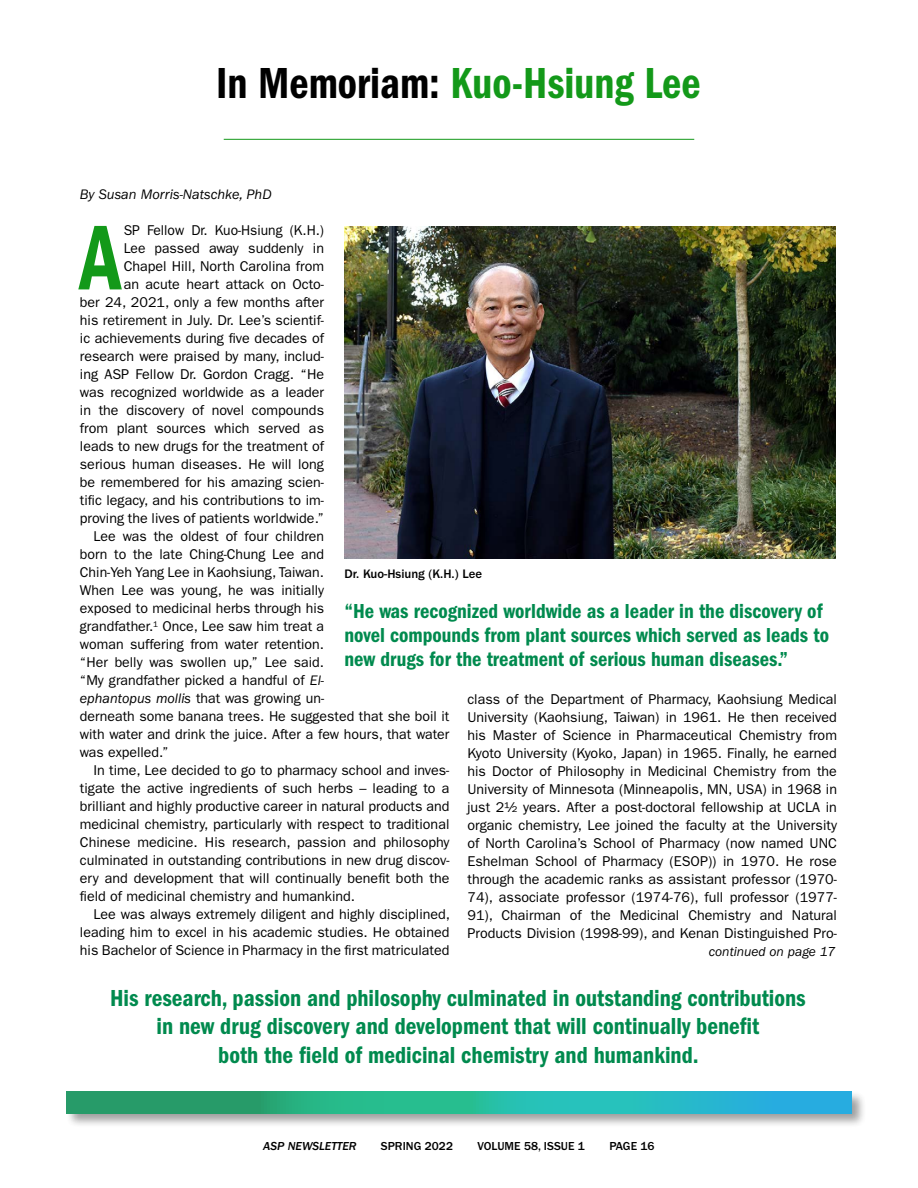
<style>
.page{position:relative;width:918px;height:1188px;background:#fff}
.page>*{position:absolute;margin:0;border:0;box-sizing:border-box;transform-origin:0 0}
.t1{font:95.25px "ITC Franklin Gothic Std Dm Cd";color:#139919;scale:.85 1}
.t2{font:45px "ITC Franklin Gothic Std Dm Cd";color:#139919;scale:.93 1}
.t3{font:24px/28.5px "ITC Franklin Gothic Std Dm Cd";color:#008a4e;text-align:center}
.t4{font:21px/24px "ITC Franklin Gothic Std Dm Cd";color:#008a4e}
.t5{font:14.25px/18px "ITC Franklin Gothic Std";color:#000;text-align:justify}
.t6{font:italic 14.25px "ITC Franklin Gothic Std";color:#000}
.t7{font:italic 13.5px "ITC Franklin Gothic Std";color:#000}
.t8{font:500 12.75px "ITC Franklin Gothic Std";color:#000}
.t9{font:500 12px "ITC Franklin Gothic Std";color:#000}
.t10{font:12px "ITC Franklin Gothic Std Med It";color:#000}
.s1{color:#000}
.s2{font-style:italic}
</style>
<div class="page">
<div style="left:66px;top:1091px;width:800px;height:37px;background:#000;opacity:.45"></div>
<svg style="left:67px;top:1092px;width:784px;height:21px;background:#27b19e"></svg>
<hr style="left:224px;top:139px;width:470px;height:1px;background:#139919">
<img style="left:344px;top:226px;width:492px;height:333px">
<h2 class="t2" style="left:216px;top:58px;width:523px"><span class="s1">In Memoriam:</span> Kuo-Hsiung Lee</h2>
<p class="t6" style="left:80px;top:187px;width:193px">By Susan Morris-Natschke, PhD</p>
<h1 class="t1" style="left:80px;top:203px;width:50px">A</h1>
<p class="t5" style="left:124px;top:222px;width:202px">SP Fellow Dr. Kuo-Hsiung (K.H.)</p>
<p class="t5" style="left:124px;top:240px;width:202px">Lee passed away suddenly in</p>
<p class="t5" style="left:124px;top:258px;width:202px">Chapel Hill, North Carolina from</p>
<p class="t5" style="left:124px;top:276px;width:202px">an acute heart attack on Octo-</p>
<p class="t5" style="left:80px;top:294px;width:246px">ber 24, 2021, only a few months after</p>
<p class="t5" style="left:80px;top:312px;width:246px">his retirement in July. Dr. Lee’s scientif-</p>
<p class="t5" style="left:80px;top:330px;width:246px">ic achievements during five decades of</p>
<p class="t5" style="left:80px;top:348px;width:246px">research were praised by many, includ-</p>
<p class="t5" style="left:80px;top:366px;width:246px">ing ASP Fellow Dr. Gordon Cragg. “He</p>
<p class="t5" style="left:80px;top:384px;width:246px">was recognized worldwide as a leader</p>
<p class="t5" style="left:80px;top:402px;width:246px">in the discovery of novel compounds</p>
<p class="t5" style="left:80px;top:420px;width:246px">from plant sources which served as</p>
<p class="t5" style="left:80px;top:438px;width:246px">leads to new drugs for the treatment of</p>
<p class="t5" style="left:80px;top:456px;width:246px">serious human diseases. He will long</p>
<p class="t5" style="left:80px;top:474px;width:246px">be remembered for his amazing scien-</p>
<p class="t5" style="left:80px;top:492px;width:246px">tific legacy, and his contributions to im-</p>
<p class="t5" style="left:80px;top:510px;width:246px">proving the lives of patients worldwide.”</p>
<p class="t5" style="left:93px;top:528px;width:232px">Lee was the oldest of four children</p>
<p class="t5" style="left:80px;top:546px;width:246px">born to the late Ching-Chung Lee and</p>
<p class="t5" style="left:80px;top:564px;width:246px">Chin-Yeh Yang Lee in Kaohsiung, Taiwan.</p>
<p class="t5" style="left:80px;top:582px;width:246px">When Lee was young, he was initially</p>
<p class="t5" style="left:80px;top:600px;width:246px">exposed to medicinal herbs through his</p>
<p class="t5" style="left:80px;top:618px;width:246px">grandfather.<sup>1</sup> Once, Lee saw him treat a</p>
<p class="t5" style="left:80px;top:636px;width:246px">woman suffering from water retention.</p>
<p class="t5" style="left:80px;top:654px;width:246px">“Her belly was swollen up,” Lee said.</p>
<p class="t5" style="left:80px;top:672px;width:246px">“My grandfather picked a handful of <span class="s2">El-</span></p>
<p class="t5" style="left:80px;top:690px;width:246px"><span class="s2">ephantopus mollis</span> that was growing un-</p>
<p class="t5" style="left:80px;top:708px;width:371px">derneath some banana trees. He suggested that she boil it</p>
<p class="t5" style="left:80px;top:726px;width:371px">with water and drink the juice. After a few hours, that water</p>
<p class="t5" style="left:80px;top:744px;width:90px">was expelled.”</p>
<p class="t5" style="left:93px;top:762px;width:358px">In time, Lee decided to go to pharmacy school and inves-</p>
<p class="t5" style="left:80px;top:780px;width:371px">tigate the active ingredients of such herbs – leading to a</p>
<p class="t5" style="left:80px;top:798px;width:371px">brilliant and highly productive career in natural products and</p>
<p class="t5" style="left:80px;top:816px;width:371px">medicinal chemistry, particularly with respect to traditional</p>
<p class="t5" style="left:80px;top:834px;width:371px">Chinese medicine. His research, passion and philosophy</p>
<p class="t5" style="left:80px;top:852px;width:371px">culminated in outstanding contributions in new drug discov-</p>
<p class="t5" style="left:80px;top:870px;width:371px">ery and development that will continually benefit both the</p>
<p class="t5" style="left:80px;top:888px;width:277px">field of medicinal chemistry and humankind.</p>
<p class="t5" style="left:93px;top:906px;width:358px">Lee was always extremely diligent and highly disciplined,</p>
<p class="t5" style="left:80px;top:924px;width:371px">leading him to excel in his academic studies. He obtained</p>
<p class="t5" style="left:80px;top:942px;width:371px">his Bachelor of Science in Pharmacy in the first matriculated</p>
<p class="t8" style="left:344px;top:567px;width:139px">Dr. Kuo-Hsiung (K.H.) Lee</p>
<h3 class="t4" style="left:344px;top:599px;width:486px">“He was recognized worldwide as a leader in the discovery of novel compounds from plant sources which served as leads to new drugs for the treatment of serious human diseases.”</h3>
<p class="t5" style="left:467px;top:691px;width:371px">class of the Department of Pharmacy, Kaohsiung Medical University (Kaohsiung, Taiwan) in 1961. He then received his Master of Science in Pharmaceutical Chemistry from Kyoto University (Kyoko, Japan) in 1965. Finally, he earned his Doctor of Philosophy in Medicinal Chemistry from the University of Minnesota (Minneapolis, MN, USA) in 1968 in just 2½ years. After a post-doctoral fellowship at UCLA in organic chemistry, Lee joined the faculty at the University of North Carolina’s School of Pharmacy (now named UNC Eshelman School of Pharmacy (ESOP)) in 1970. He rose through the academic ranks as assistant professor (1970- 74), associate professor (1974-76), full professor (1977- 91), Chairman of the Medicinal Chemistry and Natural Products Division (1998-99), and Kenan Distinguished Pro-</p>
<p class="t7" style="left:709px;top:944px;width:128px">continued on page 17</p>
<h3 class="t3" style="left:110px;top:984px;width:697px">His research, passion and philosophy culminated in outstanding contributions in new drug discovery and development that will continually benefit<br>both the field of medicinal chemistry and humankind.</h3>
<p class="t10" style="left:263px;top:1139px;width:95px">ASP NEWSLETTER</p>
<p class="t9" style="left:381px;top:1139px;width:74px">SPRING 2022</p>
<p class="t9" style="left:477px;top:1139px;width:109px">VOLUME 58, ISSUE 1</p>
<p class="t9" style="left:609px;top:1139px;width:47px">PAGE 16</p>
</div>
